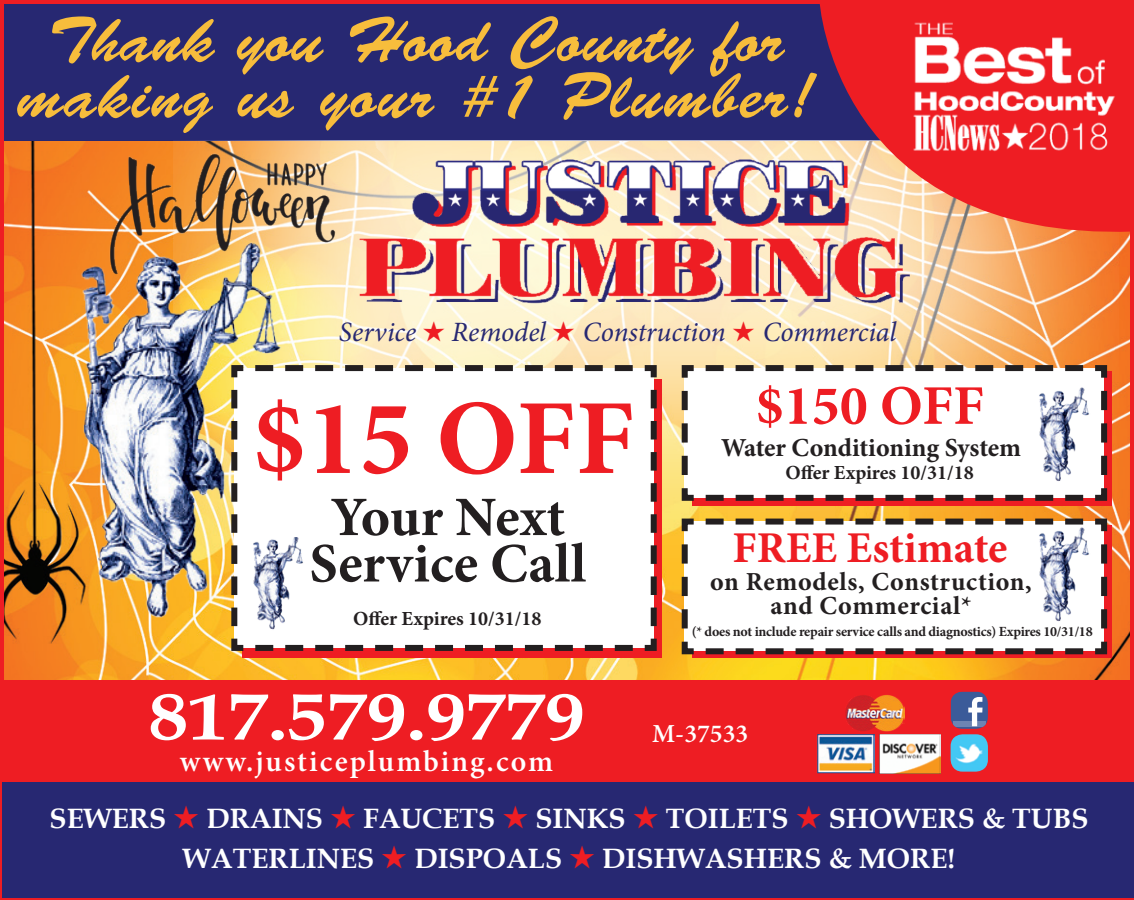
<style>
.page{position:relative;width:1134px;height:900px;background:#fff}
.page>*{position:absolute;margin:0;border:0;box-sizing:border-box;transform-origin:0 0}
.t1{font:700 106.8px "Minion Pro";color:#ee1d23}
.t2{font:700 66px "Book Antiqua";color:#fff;scale:1.2 1}
.t3{font:64px/56px "Brush Script Std";letter-spacing:.01em;color:#f7bd3c;text-align:center}
.t4{font:700 56px "Minion Pro";color:#ee1d23}
.t5{font:700 55.6px/46.4px "Minion Pro";letter-spacing:.005em;color:#231f20;text-align:center}
.t6{font:700 44px "Minion Pro";color:#ee1d23}
.t7{font:600 30px "Minion Pro";letter-spacing:.07em;color:#fff}
.t8{font:700 28px/40px "Book Antiqua";color:#fff;text-align:center}
.t9{font:italic 28px "Minion Pro";letter-spacing:-.005em;color:#272872}
.t10{font:700 26px/24px "Minion Pro";letter-spacing:.02em;color:#231f20;text-align:center}
.t11{font:700 26px "Minion Pro";letter-spacing:-.005em;color:#231f20}
.t12{font:600 26px "Minion Pro";color:#fff}
.t13{font:700 20px "Minion Pro";color:#231f20}
.t14{font:700 14px "Minion Pro";letter-spacing:-.02em;color:#231f20}
.s1{color:#ee1d23}
</style>
<div class="page">
<img style="left:5px;top:141px;width:1124px;height:540px">
<div style="left:2px;top:681px;width:1132px;height:111px;background:#ee1d23"></div>
<div style="left:2px;top:0;width:1132px;height:141px;background:#272872"></div>
<div style="left:2px;top:782px;width:1132px;height:116px;background:#272872"></div>
<div style="left:173px;top:140px;width:946px;height:446px;background:#fff;opacity:.75"></div>
<img style="left:287px;top:142px;width:716px;height:246px">
<img style="left:66px;top:231px;width:221px;height:399px">
<svg style="left:819px;top:0;width:315px;height:242px;fill:#ee1d23"></svg>
<img style="left:851px;top:19px;width:273px;height:178px">
<svg style="left:228px;top:362px;width:432px;height:292px"></svg>
<svg style="left:679px;top:362px;width:431px;height:142px"></svg>
<svg style="left:679px;top:516px;width:431px;height:141px"></svg>
<img style="left:1036px;top:526px;width:55px;height:98px">
<img style="left:1036px;top:385px;width:55px;height:98px">
<img style="left:249px;top:537px;width:55px;height:95px">
<svg style="left:951px;top:692px;width:37px;height:37px"></svg>
<img style="left:951px;top:734px;width:37px;height:38px">
<img style="left:879px;top:734px;width:62px;height:39px">
<img style="left:846px;top:695px;width:58px;height:36px">
<img style="left:817px;top:734px;width:58px;height:39px">
<img style="left:83px;top:140px;width:279px;height:155px">
<h3 class="t3" style="left:18px;top:13px;width:799px">Thank you Hood County for making us your #1 Plumber!</h3>
<p class="t9" style="left:339px;top:313px;width:559px">Service <span class="s1">★</span> Remodel <span class="s1">★</span> Construction <span class="s1">★</span> Commercial</p>
<h1 class="t1" style="left:253px;top:364px;width:384px">$15 OFF</h1>
<h3 class="t5" style="left:309px;top:493px;width:278px">Your Next<br>Service Call</h3>
<p class="t13" style="left:353px;top:605px;width:190px">Offer Expires 10/31/18</p>
<h3 class="t4" style="left:756px;top:366px;width:230px">$150 OFF</h3>
<p class="t11" style="left:721px;top:429px;width:301px">Water Conditioning System</p>
<p class="t13" style="left:785px;top:458px;width:190px">Offer Expires 10/31/18</p>
<h3 class="t6" style="left:733px;top:517px;width:276px">FREE Estimate</h3>
<p class="t10" style="left:710px;top:569px;width:323px">on Remodels, Construction, and Commercial*</p>
<p class="t14" style="left:692px;top:622px;width:402px">(* does not include repair service calls and diagnostics) Expires 10/31/18</p>
<h2 class="t2" style="left:149px;top:679px;width:364px">817.579.9779</h2>
<p class="t7" style="left:180px;top:741px;width:375px">www.justiceplumbing.com</p>
<p class="t12" style="left:652px;top:716px;width:98px">M-37533</p>
<p class="t8" style="left:50px;top:799px;width:1040px">SEWERS <span class="s1">★</span> DRAINS <span class="s1">★</span> FAUCETS <span class="s1">★</span> SINKS <span class="s1">★</span> TOILETS <span class="s1">★</span> SHOWERS &amp; TUBS<br>WATERLINES <span class="s1">★</span> DISPOALS <span class="s1">★</span> DISHWASHERS &amp; MORE!</p>
</div>
